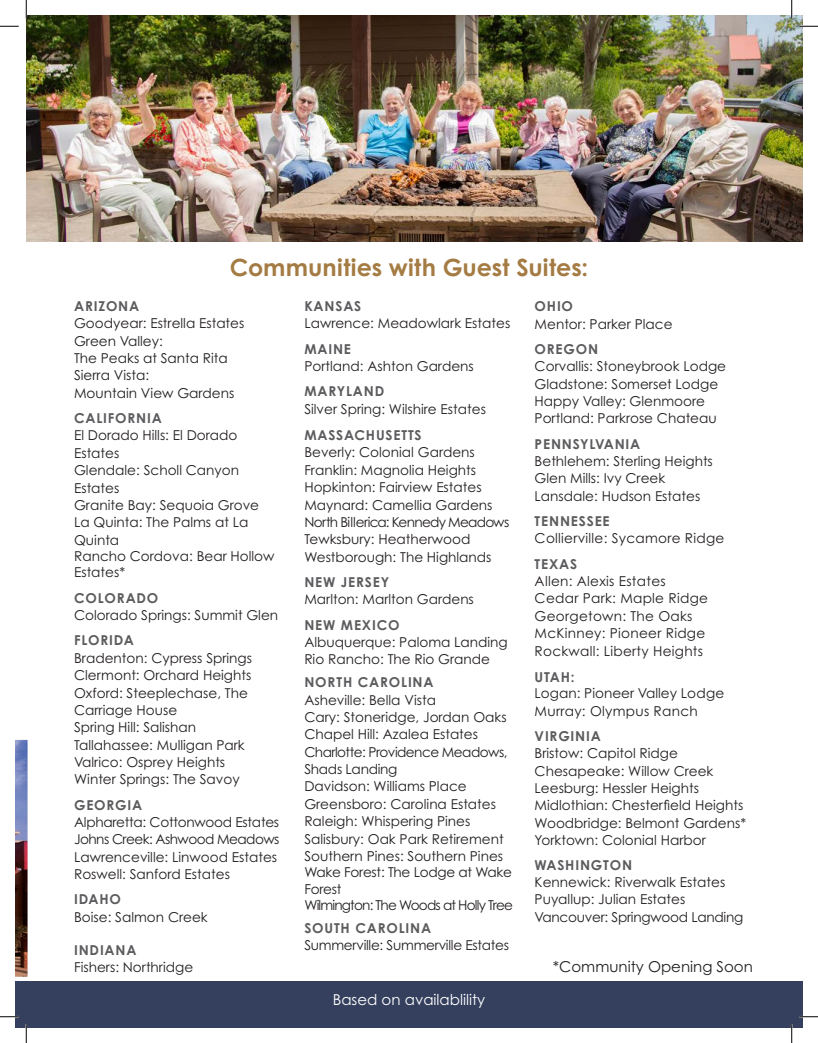
<style>
.page{position:relative;width:818px;height:1043px;background:#fff}
.page>*{position:absolute;margin:0;border:0;box-sizing:border-box;transform-origin:0 0}
.t1{font:700 23.75px "Century Gothic Pro";letter-spacing:.005em;color:#a47b43}
.t2{font:15px "Century Gothic Pro";color:#231f20}
.t3{font:15px "Century Gothic Pro";color:#fff}
.t4{font:13.62px/17.4px "Century Gothic Pro";color:#231f20}
.t5{font:13.62px/17.4px "Century Gothic Pro";letter-spacing:.02em;color:#231f20}
.t6{font:700 13.62px "Century Gothic Pro";letter-spacing:.06em;color:#5c5c5f}
.t7{font:13.62px/16.4px "Century Gothic Pro";letter-spacing:-.02em;color:#231f20}
.t8{font:13.62px/17.4px "Century Gothic Pro";letter-spacing:-.04em;color:#231f20}
.t9{font:13.62px "Century Gothic Pro";letter-spacing:-.06em;color:#231f20}
.t10{font:13.62px "Century Gothic Pro";letter-spacing:-.05em;color:#231f20}
.s1{font-weight:700;color:#5c5c5f}
</style>
<div class="page">
<svg style="left:15px;top:739px;width:13px;height:238px;background:#635366"></svg>
<div style="left:15px;top:981px;width:787px;height:47px;background:#34405e"></div>
<img style="left:26px;top:15px;width:776px;height:226px">
<svg style="left:0;top:25px;width:19px;height:2px"></svg>
<svg style="left:799px;top:25px;width:19px;height:2px"></svg>
<svg style="left:0;top:1016px;width:19px;height:1px"></svg>
<svg style="left:799px;top:1015px;width:19px;height:2px"></svg>
<svg style="left:25px;top:0;width:2px;height:19px"></svg>
<svg style="left:25px;top:1024px;width:2px;height:18px"></svg>
<svg style="left:790px;top:0;width:2px;height:19px"></svg>
<svg style="left:791px;top:1024px;width:1px;height:18px"></svg>
<p class="t1" style="left:230px;top:252px;width:360px">Communities with Guest Suites:</p>
<p class="t6" style="left:74px;top:297px;width:67px">ARIZONA</p>
<p class="t4" style="left:74px;top:314px;width:172px">Goodyear: Estrella Estates</p>
<p class="t4" style="left:74px;top:332px;width:90px">Green Valley:</p>
<p class="t4" style="left:74px;top:349px;width:155px">The Peaks at Santa Rita</p>
<p class="t4" style="left:74px;top:366px;width:77px">Sierra Vista:</p>
<p class="t4" style="left:74px;top:384px;width:162px">Mountain View Gardens</p>
<p class="t6" style="left:74px;top:409px;width:89px">CALIFORNIA</p>
<p class="t4" style="left:74px;top:427px;width:165px">El Dorado Hills: El Dorado<br>Estates</p>
<p class="t4" style="left:74px;top:461px;width:166px">Glendale: Scholl Canyon<br>Estates</p>
<p class="t4" style="left:74px;top:496px;width:186px">Granite Bay: Sequoia Grove</p>
<p class="t4" style="left:74px;top:513px;width:176px">La Quinta: The Palms at La<br>Quinta</p>
<p class="t4" style="left:74px;top:548px;width:202px;line-height:16.4px">Rancho Cordova: Bear Hollow<br>Estates*</p>
<p class="t6" style="left:74px;top:589px;width:86px">COLORADO</p>
<p class="t4" style="left:74px;top:606px;width:206px">Colorado Springs: Summit Glen</p>
<p class="t6" style="left:74px;top:632px;width:61px">FLORIDA</p>
<p class="t4" style="left:74px;top:649px;width:179px">Bradenton: Cypress Springs</p>
<p class="t4" style="left:74px;top:666px;width:179px">Clermont: Orchard Heights</p>
<p class="t4" style="left:74px;top:683px;width:175px">Oxford: Steeplechase, The<br>Carriage House</p>
<p class="t4" style="left:74px;top:718px;width:124px">Spring Hill: Salishan</p>
<p class="t4" style="left:74px;top:736px;width:172px">Tallahassee: Mulligan Park</p>
<p class="t4" style="left:74px;top:753px;width:153px">Valrico: Osprey Heights</p>
<p class="t4" style="left:74px;top:770px;width:167px">Winter Springs: The Savoy</p>
<p class="t6" style="left:74px;top:796px;width:70px">GEORGIA</p>
<p class="t7" style="left:74px;top:813px;width:207px">Alpharetta: Cottonwood Estates</p>
<p class="t8" style="left:74px;top:830px;width:207px">Johns Creek: Ashwood Meadows</p>
<p class="t4" style="left:74px;top:848px;width:205px">Lawrenceville: Linwood Estates</p>
<p class="t4" style="left:74px;top:865px;width:157px">Roswell: Sanford Estates</p>
<p class="t6" style="left:74px;top:891px;width:48px">IDAHO</p>
<p class="t4" style="left:74px;top:908px;width:135px">Boise: Salmon Creek</p>
<p class="t6" style="left:74px;top:941px;width:64px">INDIANA</p>
<p class="t4" style="left:74px;top:958px;width:121px">Fishers: Northridge</p>
<p class="t4" style="left:304px;top:297px;width:207px"><span class="s1">KANSAS<br></span>Lawrence: Meadowlark Estates</p>
<p class="t6" style="left:304px;top:340px;width:48px">MAINE</p>
<p class="t4" style="left:304px;top:357px;width:171px">Portland: Ashton Gardens</p>
<p class="t6" style="left:304px;top:383px;width:81px">MARYLAND</p>
<p class="t4" style="left:304px;top:400px;width:183px">Silver Spring: Wilshire Estates</p>
<p class="t6" style="left:304px;top:426px;width:119px">MASSACHUSETTS</p>
<p class="t4" style="left:304px;top:444px;width:173px">Beverly: Colonial Gardens<br>Franklin: Magnolia Heights</p>
<p class="t4" style="left:304px;top:478px;width:179px">Hopkinton: Fairview Estates</p>
<p class="t4" style="left:304px;top:496px;width:190px">Maynard: Camellia Gardens</p>
<p class="t10" style="left:304px;top:513px;width:206px">North Billerica: Kennedy Meadows</p>
<p class="t4" style="left:304px;top:530px;width:167px">Tewksbury: Heatherwood</p>
<p class="t4" style="left:304px;top:548px;width:189px">Westborough: The Highlands</p>
<p class="t6" style="left:304px;top:573px;width:86px">NEW JERSEY</p>
<p class="t4" style="left:304px;top:590px;width:171px">Marlton: Marlton Gardens</p>
<p class="t6" style="left:304px;top:616px;width:97px">NEW MEXICO</p>
<p class="t4" style="left:304px;top:633px;width:205px">Albuquerque: Paloma Landing</p>
<p class="t4" style="left:304px;top:650px;width:187px">Rio Rancho: The Rio Grande</p>
<p class="t6" style="left:304px;top:673px;width:131px">NORTH CAROLINA</p>
<p class="t4" style="left:304px;top:691px;width:133px">Asheville: Bella Vista</p>
<p class="t4" style="left:304px;top:708px;width:204px">Cary: Stoneridge, Jordan Oaks</p>
<p class="t4" style="left:304px;top:725px;width:175px">Chapel Hill: Azalea Estates</p>
<p class="t8" style="left:304px;top:743px;width:205px">Charlotte: Providence Meadows,<br>Shads Landing</p>
<p class="t4" style="left:304px;top:777px;width:164px">Davidson: Williams Place</p>
<p class="t4" style="left:304px;top:795px;width:193px">Greensboro: Carolina Estates</p>
<p class="t4" style="left:304px;top:812px;width:167px">Raleigh: Whispering Pines</p>
<p class="t4" style="left:304px;top:829px;width:201px">Salisbury: Oak Park Retirement</p>
<p class="t4" style="left:304px;top:847px;width:200px">Southern Pines: Southern Pines</p>
<p class="t7" style="left:304px;top:864px;width:209px">Wake Forest: The Lodge at Wake<br>Forest</p>
<p class="t9" style="left:304px;top:896px;width:210px">Wilmington: The Woods at Holly Tree</p>
<p class="t7" style="left:304px;top:919px;width:206px;line-height:17.4px"><span class="s1">SOUTH CAROLINA<br></span>Summerville: Summerville Estates</p>
<p class="t3" style="left:333px;top:990px;width:154px">Based on availablility</p>
<p class="t6" style="left:534px;top:298px;width:40px">OHIO</p>
<p class="t4" style="left:534px;top:315px;width:139px">Mentor: Parker Place</p>
<p class="t6" style="left:534px;top:340px;width:65px">OREGON</p>
<p class="t4" style="left:534px;top:357px;width:193px">Corvallis: Stoneybrook Lodge</p>
<p class="t4" style="left:534px;top:375px;width:185px">Gladstone: Somerset Lodge</p>
<p class="t4" style="left:534px;top:392px;width:184px">Happy Valley: Glenmoore<br>Portland: Parkrose Chateau</p>
<p class="t6" style="left:534px;top:435px;width:107px">PENNSYLVANIA</p>
<p class="t4" style="left:534px;top:452px;width:180px">Bethlehem: Sterling Heights</p>
<p class="t4" style="left:534px;top:469px;width:132px">Glen Mills: Ivy Creek</p>
<p class="t4" style="left:534px;top:487px;width:167px">Lansdale: Hudson Estates</p>
<p class="t6" style="left:534px;top:512px;width:77px">TENNESSEE</p>
<p class="t5" style="left:534px;top:529px;width:191px">Collierville: Sycamore Ridge</p>
<p class="t6" style="left:534px;top:555px;width:44px">TEXAS</p>
<p class="t5" style="left:534px;top:572px;width:133px">Allen: Alexis Estates</p>
<p class="t5" style="left:534px;top:589px;width:175px">Cedar Park: Maple Ridge</p>
<p class="t5" style="left:534px;top:607px;width:159px">Georgetown: The Oaks</p>
<p class="t5" style="left:534px;top:624px;width:172px">McKinney: Pioneer Ridge</p>
<p class="t5" style="left:534px;top:642px;width:170px">Rockwall: Liberty Heights</p>
<p class="t6" style="left:534px;top:668px;width:41px">UTAH:</p>
<p class="t5" style="left:534px;top:684px;width:191px">Logan: Pioneer Valley Lodge<br>Murray: Olympus Ranch</p>
<p class="t6" style="left:534px;top:727px;width:68px">VIRGINIA</p>
<p class="t4" style="left:534px;top:744px;width:145px">Bristow: Capitol Ridge</p>
<p class="t4" style="left:534px;top:762px;width:180px">Chesapeake: Willow Creek</p>
<p class="t4" style="left:534px;top:779px;width:166px">Leesburg: Hessler Heights</p>
<p class="t4" style="left:534px;top:796px;width:210px">Midlothian: Chesterfield Heights</p>
<p class="t4" style="left:534px;top:814px;width:213px">Woodbridge: Belmont Gardens*<br>Yorktown: Colonial Harbor</p>
<p class="t6" style="left:534px;top:857px;width:99px">WASHINGTON</p>
<p class="t4" style="left:534px;top:873px;width:192px">Kennewick: Riverwalk Estates</p>
<p class="t4" style="left:534px;top:890px;width:152px">Puyallup: Julian Estates</p>
<p class="t7" style="left:534px;top:908px;width:210px">Vancouver: Springwood Landing</p>
<p class="t2" style="left:553px;top:957px;width:201px">*Community Opening Soon</p>
</div>
